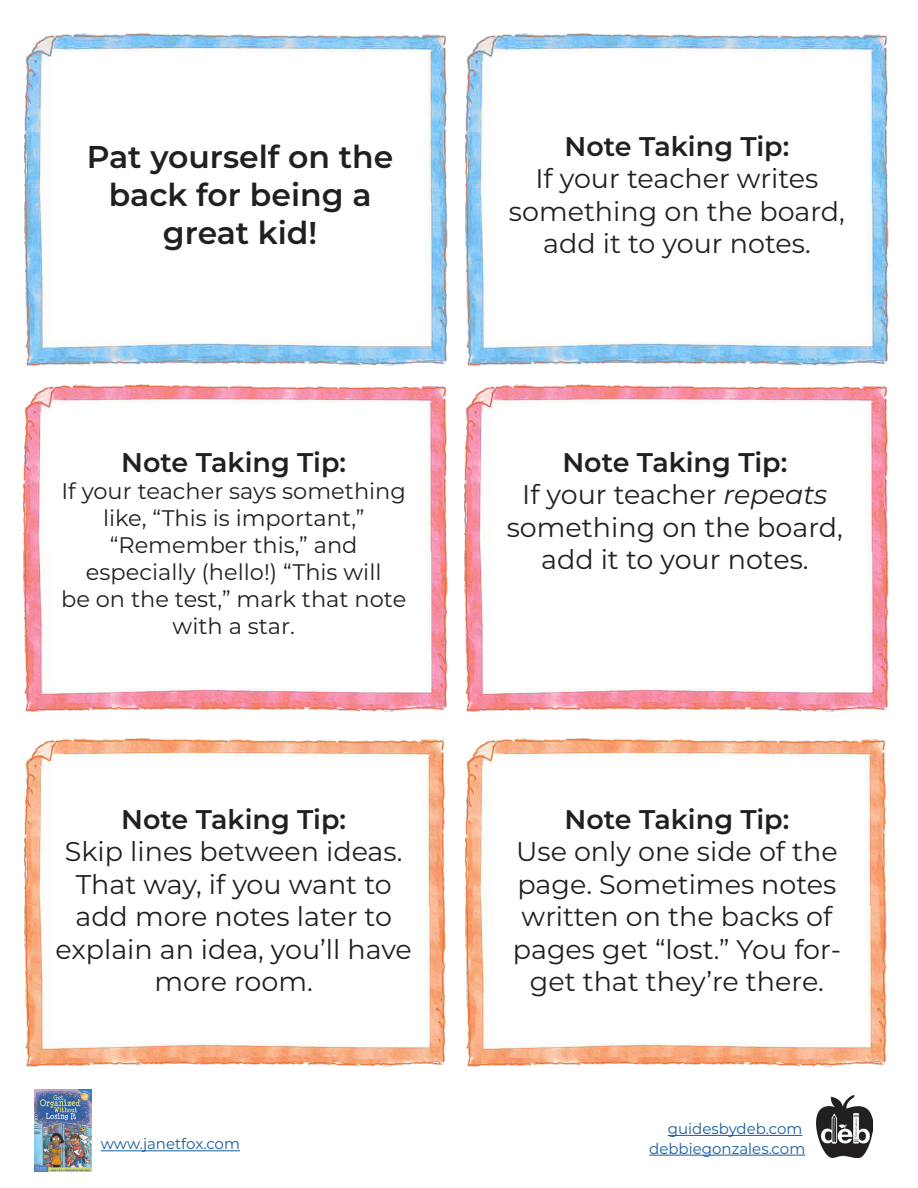
<style>
.page{position:relative;width:918px;height:1188px;background:#fff}
.page>*{position:absolute;margin:0;border:0;box-sizing:border-box;transform-origin:0 0}
.t1{font:600 31.5px/37.8px "Montserrat";color:#231f20;text-align:center}
.t2{font:27px/32.4px "Montserrat";color:#231f20;text-align:center}
.t3{font:600 27px "Montserrat";color:#231f20}
.t4{font:22.5px/27px "Montserrat";color:#231f20;text-align:center}
.t5{font:15px "Montserrat";color:#175d9e}
.s1{font-weight:600}
.s2{font-style:italic}
</style>
<div class="page">
<img style="left:34px;top:1089px;width:58px;height:83px">
<img style="left:816px;top:1095px;width:57px;height:63px">
<hr style="left:668px;top:1135px;width:134px;height:1px;background:#175d9e">
<hr style="left:649px;top:1155px;width:156px;height:1px;background:#175d9e">
<hr style="left:101px;top:1150px;width:139px;height:1px;background:#175d9e">
<img style="left:24px;top:33px;width:424px;height:333px">
<img style="left:23px;top:384px;width:425px;height:328px">
<img style="left:24px;top:737px;width:422px;height:330px">
<img style="left:465px;top:33px;width:424px;height:333px">
<img style="left:464px;top:384px;width:425px;height:328px">
<img style="left:465px;top:737px;width:422px;height:330px">
<p class="t1" style="left:87px;top:136px;width:308px">Pat yourself on the back for being a great kid!</p>
<p class="t2" style="left:509px;top:129px;width:338px"><span class="s1">Note Taking Tip:<br></span>If your teacher writes something on the board, add it to your notes.</p>
<p class="t3" style="left:121px;top:443px;width:226px">Note Taking Tip:</p>
<p class="t4" style="left:61px;top:477px;width:346px">If your teacher says something like, “This is important,” “Remember this,” and especially (hello!) “This will</p>
<p class="t4" style="left:61px;top:585px;width:347px">be on the test,” mark that note with a star.</p>
<p class="t2" style="left:507px;top:445px;width:338px"><span class="s1">Note Taking Tip:<br></span>If your teacher <span class="s2">repeats </span>something on the board, add it to your notes.</p>
<p class="t2" style="left:56px;top:802px;width:358px"><span class="s1">Note Taking Tip:<br></span>Skip lines between ideas.<br>That way, if you want to add more notes later to explain an idea, you’ll have more room.</p>
<p class="t2" style="left:513px;top:802px;width:330px"><span class="s1">Note Taking Tip:<br></span>Use only one side of the page. Sometimes notes written on the backs of pages get “lost.” You for&shy;get that they’re there.</p>
<p class="t5" style="left:668px;top:1118px;width:136px">guidesbydeb.com</p>
<p class="t5" style="left:101px;top:1134px;width:141px">www.janetfox.com</p>
<p class="t5" style="left:649px;top:1138px;width:158px">debbiegonzales.com</p>
</div>
